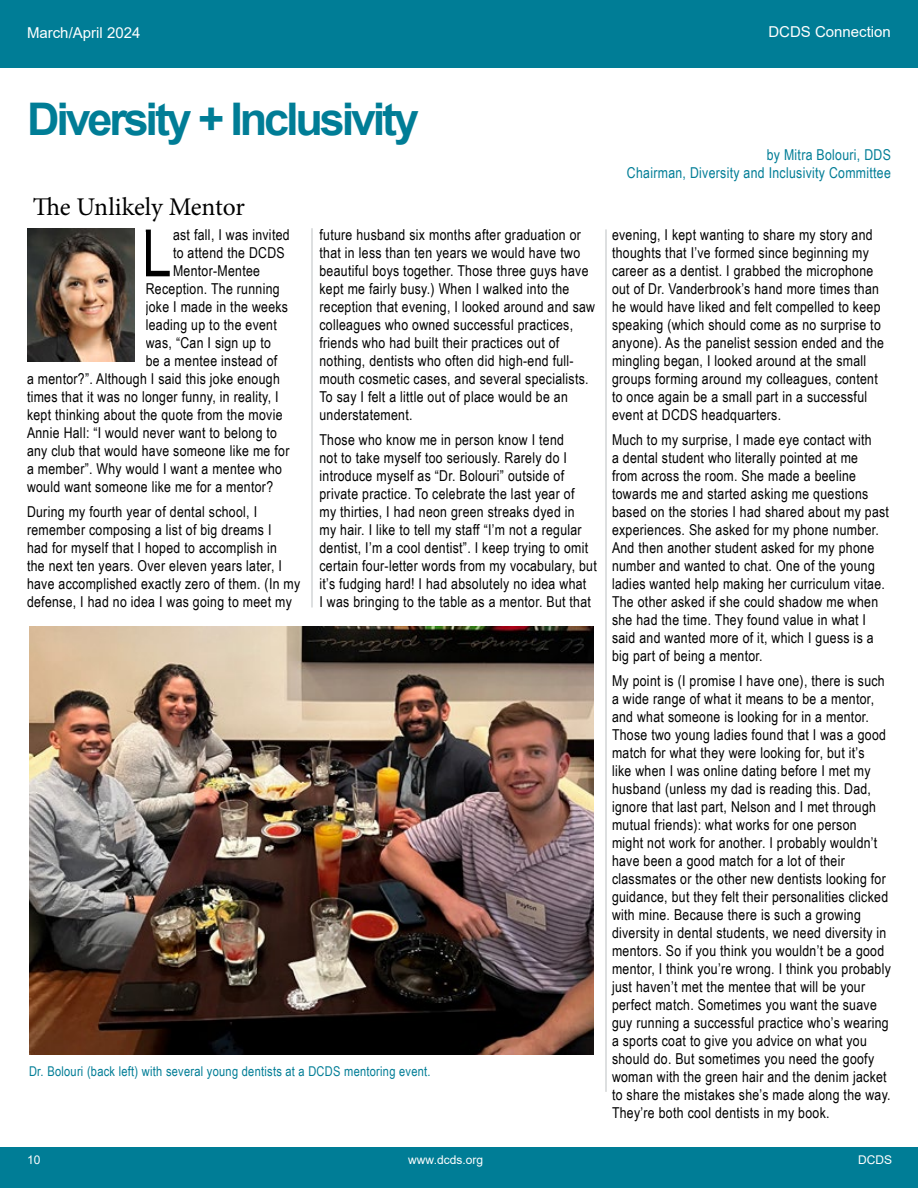
<style>
.page{position:relative;width:918px;height:1188px;background:#fff}
.page>*{position:absolute;margin:0;border:0;box-sizing:border-box;transform-origin:0 0}
.t1{font:65.25px "Arial Narrow";color:#000}
.t2{font:700 45px "Arial";letter-spacing:-.07em;color:#007d96}
.t3{font:25.5px "Minion Pro";letter-spacing:-.005em;color:#000}
.t4{font:15px/18px "Arial Narrow";letter-spacing:.02em;color:#000}
.t5{font:15px/18px "Arial Narrow";letter-spacing:.02em;color:#007d96;text-align:right}
.t6{font:15px "Arial";color:#fff}
.t7{font:13.5px "Arial Narrow";letter-spacing:.02em;color:#007d96}
.t8{font:12px "Arial";color:#fff}
</style>
<div class="page">
<div style="left:0;top:0;width:918px;height:60px;background:#007d96"></div>
<div style="left:0;top:51px;width:918px;height:17px;background:#007d96"></div>
<div style="left:0;top:1148px;width:918px;height:40px;background:#007d96"></div>
<img style="left:27px;top:229px;width:108px;height:132px">
<hr style="left:311px;top:228px;width:2px;height:380px;background:#d3d5d6">
<hr style="left:605px;top:229px;width:2px;height:863px;background:#d3d5d6">
<img style="left:29px;top:627px;width:564px;height:428px">
<p class="t6" style="left:27px;top:22px;width:115px">March/April 2024</p>
<p class="t6" style="left:768px;top:22px;width:124px">DCDS Connection</p>
<h2 class="t2" style="left:27px;top:88px;width:394px">Diversity + Inclusivity</h2>
<h3 class="t3" style="left:33px;top:190px;width:214px">The Unlikely Mentor</h3>
<h1 class="t1" style="left:142px;top:205px;width:31px">L</h1>
<p class="t4" style="left:173px;top:225px;width:118px">ast fall, I was invited</p>
<p class="t4" style="left:173px;top:243px;width:113px">to attend the DCDS</p>
<p class="t4" style="left:173px;top:261px;width:88px">Mentor-Mentee</p>
<p class="t4" style="left:146px;top:279px;width:135px">Reception. The running</p>
<p class="t4" style="left:146px;top:297px;width:144px">joke I made in the weeks</p>
<p class="t4" style="left:146px;top:315px;width:133px">leading up to the event</p>
<p class="t4" style="left:146px;top:333px;width:127px">was, “Can I sign up to</p>
<p class="t4" style="left:146px;top:351px;width:133px">be a mentee instead of</p>
<p class="t4" style="left:27px;top:369px;width:254px">a mentor?”. Although I said this joke enough</p>
<p class="t4" style="left:27px;top:387px;width:253px">times that it was no longer funny, in reality, I</p>
<p class="t4" style="left:27px;top:405px;width:257px">kept thinking about the quote from the movie</p>
<p class="t4" style="left:27px;top:423px;width:252px">Annie Hall: “I would never want to belong to</p>
<p class="t4" style="left:27px;top:441px;width:264px">any club that would have someone like me for</p>
<p class="t4" style="left:27px;top:459px;width:257px">a member”. Why would I want a mentee who</p>
<p class="t4" style="left:27px;top:477px;width:248px">would want someone like me for a mentor?</p>
<p class="t4" style="left:27px;top:502px;width:275px">During my fourth year of dental school, I remember composing a list of big dreams I<br>had for myself that I hoped to accomplish in<br>the next ten years. Over eleven years later, I have accomplished exactly zero of them. (In my defense, I had no idea I was going to meet my</p>
<p class="t4" style="left:320px;top:225px;width:277px">future husband six months after graduation or that in less than ten years we would have two beautiful boys together. Those three guys have kept me fairly busy.) When I walked into the reception that evening, I looked around and saw colleagues who owned successful practices, friends who had built their practices out of nothing, dentists who often did high-end full&shy;mouth cosmetic cases, and several specialists.<br>To say I felt a little out of place would be an understatement.</p>
<p class="t4" style="left:320px;top:430px;width:279px">Those who know me in person know I tend<br>not to take myself too seriously. Rarely do I introduce myself as “Dr. Bolouri” outside of private practice. To celebrate the last year of<br>my thirties, I had neon green streaks dyed in<br>my hair. I like to tell my staff “I’m not a regular dentist, I’m a cool dentist”. I keep trying to omit certain four-letter words from my vocabulary, but it’s fudging hard! I had absolutely no idea what<br>I was bringing to the table as a mentor. But that</p>
<p class="t7" style="left:29px;top:1062px;width:403px">Dr. Bolouri (back left) with several young dentists at a DCDS mentoring event.</p>
<p class="t5" style="left:627px;top:145px;width:266px">by Mitra Bolouri, DDS<br>Chairman, Diversity and Inclusivity Committee</p>
<p class="t4" style="left:612px;top:225px;width:273px">evening, I kept wanting to share my story and thoughts that I’ve formed since beginning my career as a dentist. I grabbed the microphone out of Dr. Vanderbrook’s hand more times than he would have liked and felt compelled to keep speaking (which should come as no surprise to anyone). As the panelist session ended and the mingling began, I looked around at the small groups forming around my colleagues, content to once again be a small part in a successful event at DCDS headquarters.</p>
<p class="t4" style="left:612px;top:430px;width:279px">Much to my surprise, I made eye contact with<br>a dental student who literally pointed at me<br>from across the room. She made a beeline towards me and started asking me questions based on the stories I had shared about my past experiences. She asked for my phone number.<br>And then another student asked for my phone number and wanted to chat. One of the young ladies wanted help making her curriculum vitae.<br>The other asked if she could shadow me when she had the time. They found value in what I said and wanted more of it, which I guess is a big part of being a mentor.</p>
<p class="t4" style="left:612px;top:671px;width:280px">My point is (I promise I have one), there is such a wide range of what it means to be a mentor, and what someone is looking for in a mentor.<br>Those two young ladies found that I was a good match for what they were looking for, but it’s<br>like when I was online dating before I met my husband (unless my dad is reading this. Dad, ignore that last part, Nelson and I met through mutual friends): what works for one person might not work for another. I probably wouldn’t have been a good match for a lot of their classmates or the other new dentists looking for guidance, but they felt their personalities clicked with mine. Because there is such a growing diversity in dental students, we need diversity in mentors. So if you think you wouldn’t be a good mentor, I think you’re wrong. I think you probably just haven’t met the mentee that will be your perfect match. Sometimes you want the suave guy running a successful practice who’s wearing a sports coat to give you advice on what you should do. But sometimes you need the goofy woman with the green hair and the denim jacket to share the mistakes she’s made along the way.<br>They’re both cool dentists in my book.</p>
<p class="t8" style="left:27px;top:1152px;width:15px">10</p>
<p class="t8" style="left:408px;top:1152px;width:76px">www.dcds.org</p>
<p class="t8" style="left:858px;top:1152px;width:35px">DCDS</p>
</div>
